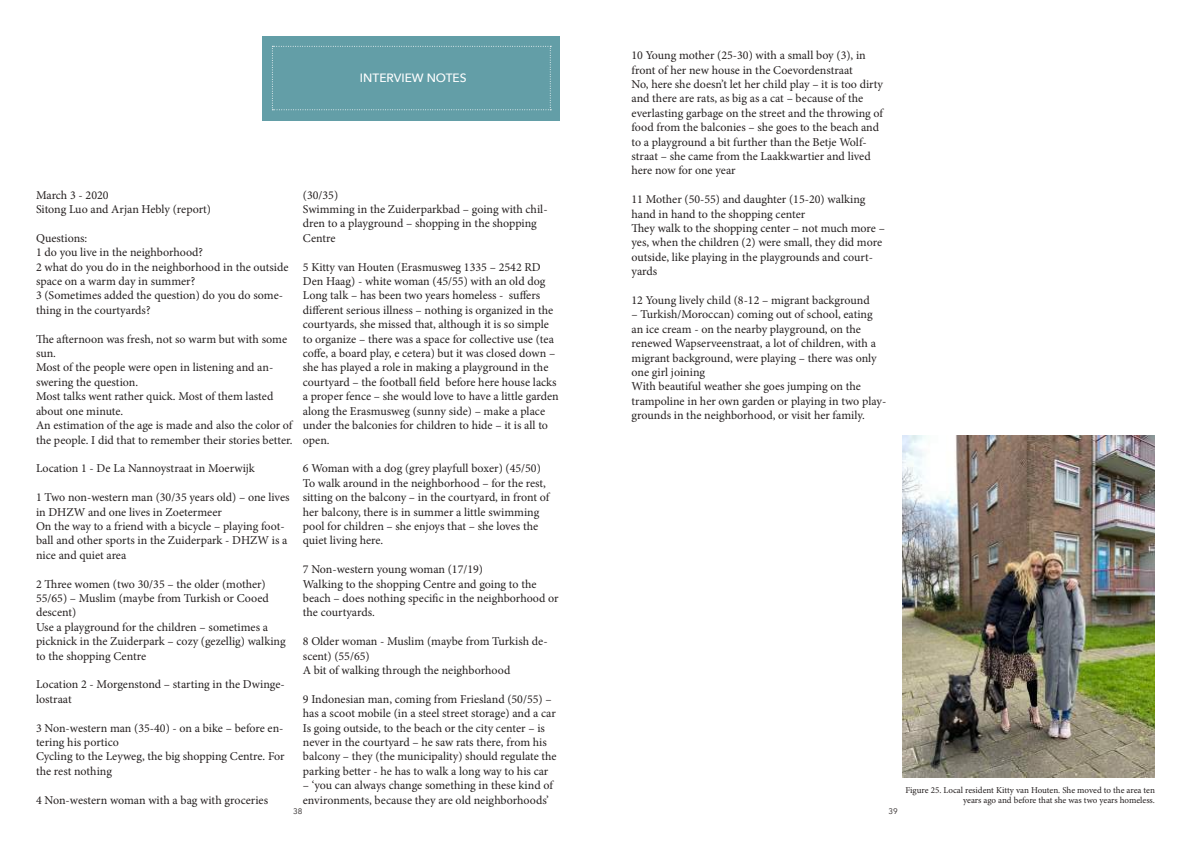
<style>
.page{position:relative;width:1191px;height:842px;background:#fff}
.page>*{position:absolute;margin:0;border:0;box-sizing:border-box;transform-origin:0 0}
.t1{font:12px/14.4px "Minion Pro";color:#241f1f}
.t2{font:500 12px "Avenir Next";color:#fff}
.t3{font:9px/10.8px "Minion Pro";letter-spacing:-.005em;color:#241f1f;text-align:right}
.t4{font:8px "Avenir Next";color:#241f1f}
</style>
<div class="page">
<div style="left:262px;top:36px;width:297px;height:84px;background:#639ea7"></div>
<svg style="left:272px;top:46px;width:279px;height:64px"></svg>
<img style="left:902px;top:436px;width:253px;height:341px">
<p class="t1" style="left:631px;top:48px;width:253px">10 Young mother (25-30) with a small boy (3), in front of her new house in the Coevordenstraat<br>No, here she doesn’t let her child play – it is too dirty and there are rats, as big as a cat – because of the everlasting garbage on the street and the throwing of food from the balconies – she goes to the beach and to a playground a bit further than the Betje Wolf&shy;straat – she came from the Laakkwartier and lived here now for one year</p>
<p class="t1" style="left:631px;top:192px;width:255px">11 Mother (50-55) and daughter (15-20) walking hand in hand to the shopping center<br>They walk to the shopping center – not much more – yes, when the children (2) were small, they did more outside, like playing in the playgrounds and court&shy;yards</p>
<p class="t1" style="left:631px;top:293px;width:240px">12 Young lively child (8-12 – migrant background</p>
<p class="t1" style="left:631px;top:307px;width:256px">– Turkish/Moroccan) coming out of school, eating an ice cream - on the nearby playground, on the renewed Wapserveenstraat, a lot of children, with a migrant background, were playing – there was only one girl joining<br>With beautiful weather she goes jumping on the trampoline in her own garden or playing in two play&shy;grounds in the neighborhood, or visit her family.</p>
<p class="t2" style="left:360px;top:68px;width:108px">INTERVIEW NOTES</p>
<p class="t1" style="left:36px;top:188px;width:177px">March 3 - 2020<br>Sitong Luo and Arjan Hebly (report)</p>
<p class="t1" style="left:36px;top:231px;width:254px">Questions:<br>1 do you live in the neighborhood?<br>2 what do you do in the neighborhood in the outside space on a warm day in summer?<br>3 (Sometimes added the question) do you do some&shy;thing in the courtyards?</p>
<p class="t1" style="left:36px;top:332px;width:258px">The afternoon was fresh, not so warm but with some sun.<br>Most of the people were open in listening and an&shy;swering the question.<br>Most talks went rather quick. Most of them lasted about one minute.<br>An estimation of the age is made and also the color of the people. I did that to remember their stories better.</p>
<p class="t1" style="left:36px;top:461px;width:220px">Location 1 - De La Nannoystraat in Moerwijk</p>
<p class="t1" style="left:36px;top:490px;width:255px">1 Two non-western man (30/35 years old) – one lives in DHZW and one lives in Zoetermeer<br>On the way to a friend with a bicycle – playing foot&shy;ball and other sports in the Zuiderpark - DHZW is a nice and quiet area</p>
<p class="t1" style="left:36px;top:576px;width:251px">2 Three women (two 30/35 – the older (mother)<br>55/65) – Muslim (maybe from Turkish or Cooed descent)<br>Use a playground for the children – sometimes a picknick in the Zuiderpark – cozy (gezellig) walking to the shopping Centre</p>
<p class="t1" style="left:36px;top:677px;width:250px">Location 2 - Morgenstond – starting in the Dwinge&shy;lostraat</p>
<p class="t1" style="left:36px;top:720px;width:250px">3 Non-western man (35-40) - on a bike – before en&shy;tering his portico<br>Cycling to the Leyweg, the big shopping Centre. For the rest nothing</p>
<p class="t1" style="left:36px;top:792px;width:234px">4 Non-western woman with a bag with groceries</p>
<p class="t1" style="left:303px;top:188px;width:246px">(30/35)<br>Swimming in the Zuiderparkbad – going with chil&shy;dren to a playground – shopping in the shopping<br>Centre</p>
<p class="t1" style="left:303px;top:260px;width:257px">5 Kitty van Houten (Erasmusweg 1335 – 2542 RD Den Haag) - white woman (45/55) with an old dog Long talk – has been two years homeless - suffers different serious illness – nothing is organized in the courtyards, she missed that, although it is so simple to organize – there was a space for collective use (tea coffe, a board play, e cetera) but it was closed down – she has played a role in making a playground in the courtyard – the football field before here house lacks a proper fence – she would love to have a little garden along the Erasmusweg (sunny side) – make a place under the balconies for children to hide – it is all to open.</p>
<p class="t1" style="left:303px;top:461px;width:248px">6 Woman with a dog (grey playfull boxer) (45/50)<br>To walk around in the neighborhood – for the rest, sitting on the balcony – in the courtyard, in front of her balcony, there is in summer a little swimming pool for children – she enjoys that – she loves the quiet living here.</p>
<p class="t1" style="left:303px;top:562px;width:257px">7 Non-western young woman (17/19)<br>Walking to the shopping Centre and going to the beach – does nothing specific in the neighborhood or the courtyards.</p>
<p class="t1" style="left:303px;top:634px;width:246px">8 Older woman - Muslim (maybe from Turkish de&shy;scent) (55/65)<br>A bit of walking through the neighborhood</p>
<p class="t1" style="left:303px;top:692px;width:255px">9 Indonesian man, coming from Friesland (50/55) – has a scoot mobile (in a steel street storage) and a car Is going outside, to the beach or the city center – is never in the courtyard – he saw rats there, from his balcony – they (the municipality) should regulate the parking better - he has to walk a long way to his car</p>
<p class="t1" style="left:303px;top:778px;width:252px">– ‘you can always change something in these kind of environments, because they are old neighborhoods’</p>
<p class="t4" style="left:293px;top:804px;width:11px">38</p>
<p class="t4" style="left:888px;top:804px;width:11px">39</p>
<p class="t3" style="left:905px;top:784px;width:251px">Figure 25. Local resident Kitty van Houten. She moved to the area ten years ago and before that she was two years homeless.</p>
</div>
